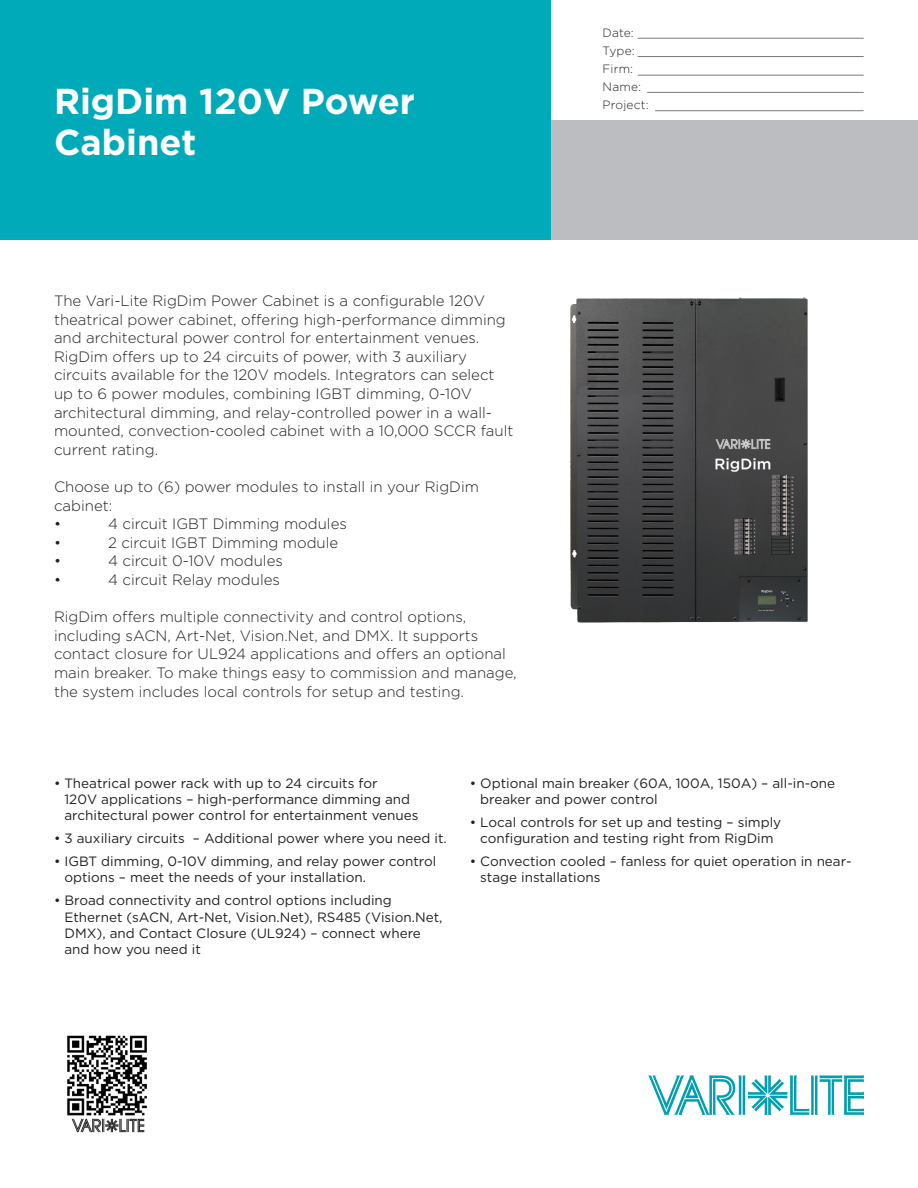
<style>
.page{position:relative;width:918px;height:1188px;background:#fff}
.page>*{position:absolute;margin:0;border:0;box-sizing:border-box;transform-origin:0 0}
.t1{font:700 36px "Gotham";color:#fff}
.t2{font:300 15px/18.6px "Gotham";color:#231f20}
.Bulleted_text_indent{font:13.5px/16.2px "Gotham";color:#231f20}
.t3{font:300 12px "Gotham";letter-spacing:.015em;color:#231f20}
</style>
<div class="page">
<img style="left:570px;top:297px;width:238px;height:326px">
<div style="left:551px;top:120px;width:367px;height:120px;background:#bcbdc0"></div>
<div style="left:0;top:0;width:551px;height:240px;background:#00aab8"></div>
<svg style="left:648px;top:1075px;width:216px;height:40px"></svg>
<hr style="left:638px;top:38px;width:226px;height:1px;background:#231f20">
<hr style="left:638px;top:56px;width:226px;height:1px;background:#231f20">
<hr style="left:638px;top:75px;width:226px;height:1px;background:#231f20">
<hr style="left:647px;top:92px;width:217px;height:1px;background:#231f20">
<hr style="left:655px;top:110px;width:209px;height:1px;background:#231f20">
<img style="left:67px;top:1035px;width:80px;height:98px">
<p class="t1" style="left:54px;top:77px;width:363px">RigDim 120V Power</p>
<p class="t1" style="left:54px;top:118px;width:144px">Cabinet</p>
<p class="t2" style="left:54px;top:291px;width:461px">The Vari-Lite RigDim Power Cabinet is a configurable 120V theatrical power cabinet, offering high-performance dimming and architectural power control for entertainment venues.<br>RigDim offers up to 24 circuits of power, with 3 auxiliary circuits available for the 120V models. Integrators can select up to 6 power modules, combining IGBT dimming, 0-10V architectural dimming, and relay-controlled power in a wall&shy;mounted, convection-cooled cabinet with a 10,000 SCCR fault current rating.</p>
<p class="t2" style="left:54px;top:477px;width:426px">Choose up to (6) power modules to install in your RigDim cabinet:</p>
<p class="t2" style="left:54px;top:514px;width:9px">•</p>
<p class="t2" style="left:108px;top:514px;width:240px">4 circuit IGBT Dimming modules</p>
<p class="t2" style="left:54px;top:533px;width:9px">•</p>
<p class="t2" style="left:108px;top:533px;width:232px">2 circuit IGBT Dimming module</p>
<p class="t2" style="left:54px;top:551px;width:9px">•</p>
<p class="t2" style="left:108px;top:551px;width:176px">4 circuit 0-10V modules</p>
<p class="t2" style="left:54px;top:570px;width:9px">•</p>
<p class="t2" style="left:108px;top:570px;width:173px">4 circuit Relay modules</p>
<p class="t2" style="left:54px;top:607px;width:464px">RigDim offers multiple connectivity and control options, including sACN, Art-Net, Vision.Net, and DMX. It supports contact closure for UL924 applications and offers an optional main breaker. To make things easy to commission and manage, the system includes local controls for setup and testing.</p>
<p class="t3" style="left:603px;top:25px;width:33px">Date:</p>
<p class="t3" style="left:603px;top:43px;width:34px">Type:</p>
<p class="t3" style="left:603px;top:61px;width:32px">Firm:</p>
<p class="t3" style="left:603px;top:79px;width:40px">Name:</p>
<p class="t3" style="left:603px;top:97px;width:48px">Project:</p>
<p class="Bulleted_text_indent" style="left:64px;top:775px;width:356px;text-indent:-10px">• Theatrical power rack with up to 24 circuits for<br>120V applications – high-performance dimming and architectural power control for entertainment venues</p>
<p class="Bulleted_text_indent" style="left:54px;top:830px;width:394px">• 3 auxiliary circuits – Additional power where you need it.</p>
<p class="Bulleted_text_indent" style="left:64px;top:853px;width:373px;text-indent:-10px">• IGBT dimming, 0-10V dimming, and relay power control options – meet the needs of your installation.</p>
<p class="Bulleted_text_indent" style="left:64px;top:892px;width:380px;text-indent:-10px">• Broad connectivity and control options including Ethernet (sACN, Art-Net, Vision.Net), RS485 (Vision.Net, DMX), and Contact Closure (UL924) – connect where and how you need it</p>
<p class="Bulleted_text_indent" style="left:480px;top:775px;width:356px;text-indent:-10px">• Optional main breaker (60A, 100A, 150A) – all-in-one breaker and power control</p>
<p class="Bulleted_text_indent" style="left:470px;top:814px;width:313px;text-align:center">• Local controls for set up and testing – simply configuration and testing right from RigDim</p>
<p class="Bulleted_text_indent" style="left:480px;top:853px;width:373px;text-indent:-10px">• Convection cooled – fanless for quiet operation in near&shy;stage installations</p>
</div>
